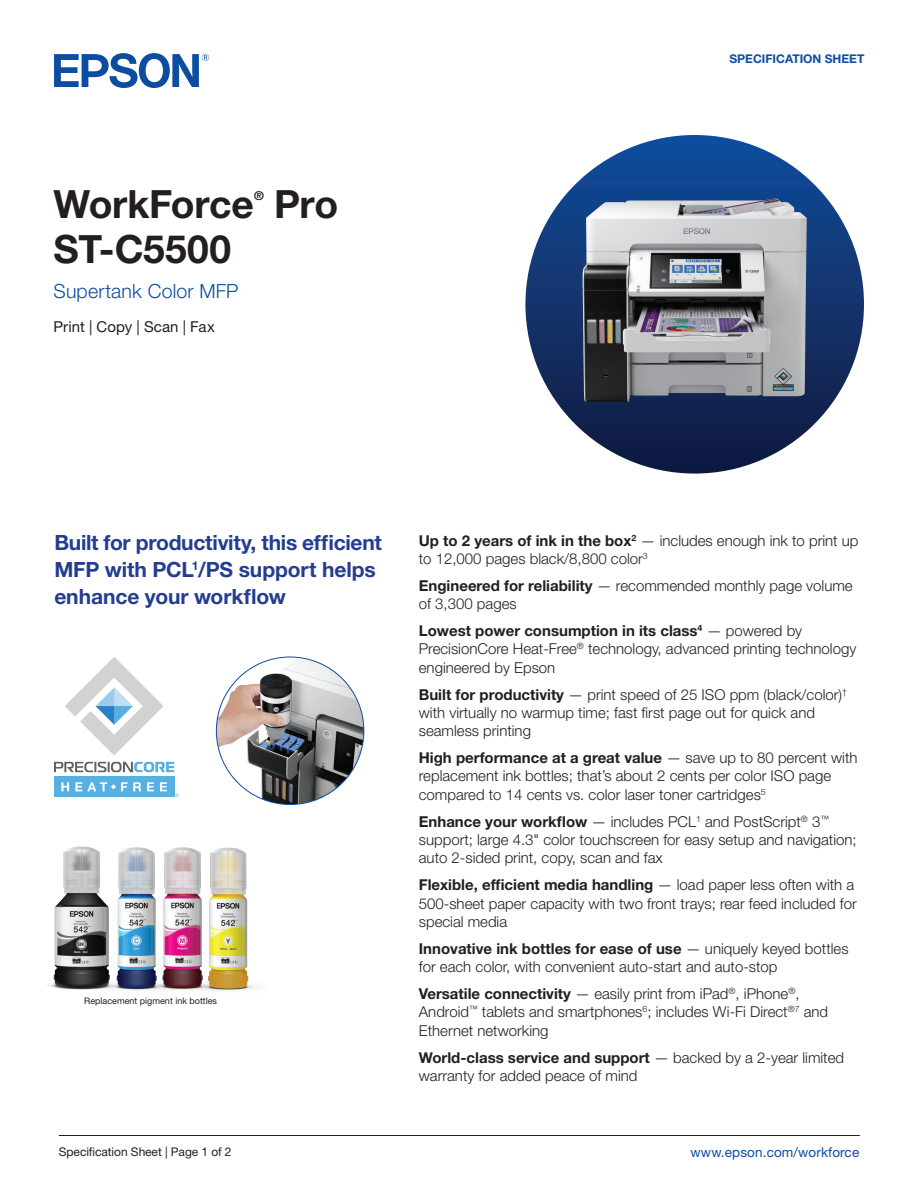
<style>
.page{position:relative;width:918px;height:1188px;background:#fff}
.page>*{position:absolute;margin:0;border:0;box-sizing:border-box;transform-origin:0 0}
.t1{font:700 39px "Helvetica Neue LT Std";letter-spacing:-.01em;color:#231f20}
.t2{font:700 21px/27px "Helvetica Neue LT Std";letter-spacing:-.01em;color:#243d91}
.t3{font:300 19.5px "Helvetica Neue LT Std";letter-spacing:.01em;color:#0d4da1}
.t4{font:300 15px/18.3px "Helvetica Neue LT Std";color:#231f20}
.t5{font:15px "Helvetica Neue LT Std";letter-spacing:.005em;color:#231f20}
.t6{font:13.5px "Helvetica Neue LT Std";letter-spacing:.01em;color:#0d4da1}
.t7{font:700 12.3px "Helvetica Neue LT Std";color:#231f20}
.t8{font:12px "Helvetica Neue LT Std";letter-spacing:-.005em;color:#231f20}
.t9{font:700 12px "Helvetica Neue LT Std";color:#0d4da1}
.t10{font:9px "Helvetica Neue LT Std";color:#231f20}
.s1{font-weight:700}
</style>
<div class="page">
<hr style="left:59px;top:1135px;width:801px;height:1px;background:#231f20">
<div style="left:525px;top:135px;width:339px;height:339px;background:linear-gradient(to bottom,#114d9d,#151c3f);border-radius:169px"></div>
<svg style="left:54px;top:53px;width:155px;height:35px"></svg>
<img style="left:583px;top:198px;width:224px;height:204px">
<svg style="left:65px;top:657px;width:99px;height:98px"></svg>
<div style="left:54px;top:777px;width:120px;height:20px;background:#57b0e2"></div>
<svg style="left:61px;top:782px;width:8px;height:9px"></svg>
<svg style="left:147px;top:782px;width:7px;height:9px"></svg>
<svg style="left:160px;top:782px;width:7px;height:9px"></svg>
<svg style="left:75px;top:782px;width:66px;height:9px"></svg>
<svg style="left:54px;top:762px;width:120px;height:10px"></svg>
<svg style="left:175px;top:794px;width:4px;height:3px"></svg>
<img style="left:216px;top:657px;width:148px;height:148px;border-radius:74px">
<img style="left:49px;top:846px;width:46px;height:144px">
<img style="left:95px;top:847px;width:43px;height:143px">
<img style="left:138px;top:847px;width:48px;height:143px">
<img style="left:186px;top:847px;width:70px;height:144px">
<h1 class="t1" style="left:54px;top:180px;width:202px">WorkForce</h1>
<p class="t7" style="left:254px;top:188px;width:11px">®</p>
<h1 class="t1" style="left:274px;top:180px;width:65px">Pro</h1>
<h1 class="t1" style="left:54px;top:225px;width:179px">ST-C5500</h1>
<h3 class="t3" style="left:54px;top:279px;width:186px">Supertank Color MFP</h3>
<p class="t5" style="left:54px;top:318px;width:163px">Print | Copy | Scan | Fax</p>
<p class="t9" style="left:729px;top:51px;width:136px">SPECIFICATION SHEET</p>
<h2 class="t2" style="left:54px;top:528px;width:329px">Built for productivity, this efficient<br>MFP with PCL<sup>1</sup>/PS support helps enhance your workflow</h2>
<p class="t10" style="left:84px;top:995px;width:134px">Replacement pigment ink bottles</p>
<p class="t8" style="left:59px;top:1145px;width:174px">Specification Sheet | Page 1 of 2</p>
<p class="t4" style="left:419px;top:531px;width:441px"><span class="s1">Up to 2 years of ink in the box</span><sup>2</sup> — includes enough ink to print up to 12,000 pages black/8,800 color<sup>3</sup></p>
<p class="t4" style="left:419px;top:576px;width:435px"><span class="s1">Engineered for reliability</span> — recommended monthly page volume of 3,300 pages</p>
<p class="t4" style="left:419px;top:621px;width:439px"><span class="s1">Lowest power consumption in its class</span><sup>4</sup> — powered by<br>PrecisionCore Heat-Free<sup>®</sup> technology, advanced printing technology engineered by Epson</p>
<p class="t4" style="left:419px;top:685px;width:430px"><span class="s1">Built for productivity</span> — print speed of 25 ISO ppm (black/color)<sup>† </sup>with virtually no warmup time; fast first page out for quick and seamless printing</p>
<p class="t4" style="left:419px;top:748px;width:440px"><span class="s1">High performance at a great value</span> — save up to 80 percent with replacement ink bottles; that’s about 2 cents per color ISO page compared to 14 cents vs. color laser toner cartridges<sup>5</sup></p>
<p class="t4" style="left:419px;top:812px;width:439px"><span class="s1">Enhance your workflow</span> — includes PCL<sup>1</sup> and PostScript<sup>®</sup> 3<sup>™ </sup>support; large 4.3" color touchscreen for easy setup and navigation; auto 2-sided print, copy, scan and fax</p>
<p class="t4" style="left:419px;top:875px;width:439px"><span class="s1">Flexible, efficient media handling</span> — load paper less often with a<br>500-sheet paper capacity with two front trays; rear feed included for special media</p>
<p class="t4" style="left:419px;top:939px;width:431px"><span class="s1">Innovative ink bottles for ease of use</span> — uniquely keyed bottles for each color, with convenient auto-start and auto-stop</p>
<p class="t4" style="left:419px;top:984px;width:411px"><span class="s1">Versatile connectivity</span> — easily print from iPad<sup>®</sup>, iPhone<sup>®</sup>,<br>Android<sup>™</sup> tablets and smartphones<sup>6</sup>; includes Wi-Fi Direct<sup>®7</sup> and<br>Ethernet networking</p>
<p class="t4" style="left:419px;top:1048px;width:427px"><span class="s1">World-class service and support</span> — backed by a 2-year limited warranty for added peace of mind</p>
<p class="t6" style="left:691px;top:1144px;width:170px">www.epson.com/workforce</p>
</div>
